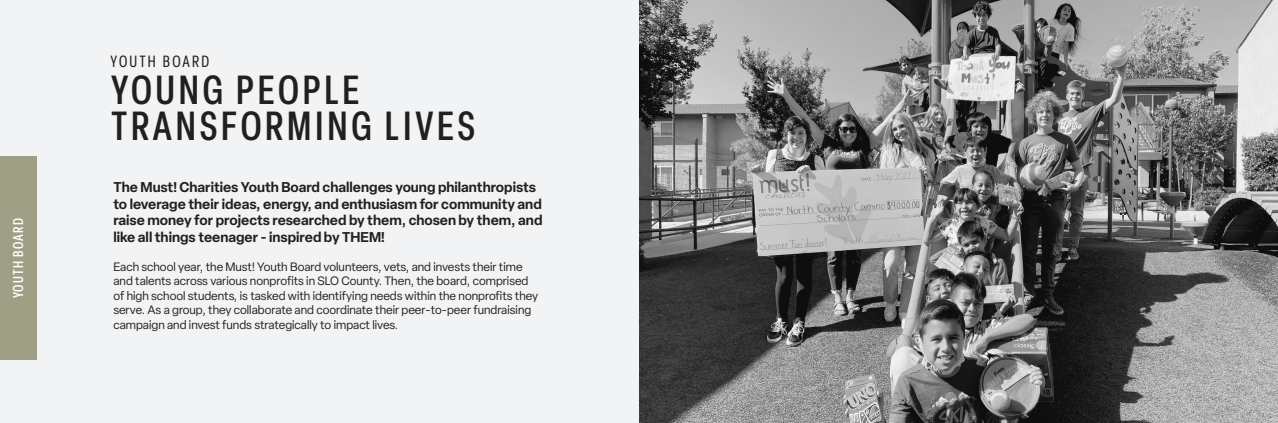
<style>
.page{position:relative;width:1278px;height:423px;background:#f2f3f4}
.page>*{position:absolute;margin:0;border:0;box-sizing:border-box;transform-origin:0 0}
.t1{font:500 condensed 40px/36px "Elza";letter-spacing:.095em;color:#231f20}
.t2{font:condensed 16px "Elza";letter-spacing:.14em;color:#231f20}
.t3{font:600 14px/16.8px "Elza";color:#231f20}
.t4{font:500 condensed 14px "Elza";letter-spacing:.09em;color:#fff}
.t5{font:12px/14.4px "Elza";color:#231f20}
</style>
<div class="page">
<img style="left:639px;top:0;width:639px;height:423px">
<div style="left:0;top:157px;width:37px;height:203px;background:#9e9f84"></div>
<p class="t4" style="left:9px;top:298px;width:82px;rotate:-90deg">YOUTH BOARD</p>
<h2 class="t2" style="left:111px;top:51px;width:100px">YOUTH BOARD</h2>
<h1 class="t1" style="left:111px;top:71px;width:366px">YOUNG PEOPLE<br>TRANSFORMING LIVES</h1>
<p class="t3" style="left:113px;top:178px;width:431px">The Must! Charities Youth Board challenges young philanthropists to leverage their ideas, energy, and enthusiasm for community and raise money for projects researched by them, chosen by them, and like all things teenager - inspired by THEM!</p>
<p class="t5" style="left:113px;top:260px;width:426px">Each school year, the Must! Youth Board volunteers, vets, and invests their time and talents across various nonprofits in SLO County. Then, the board, comprised of high school students, is tasked with identifying needs within the nonprofits they serve. As a group, they collaborate and coordinate their peer-to-peer fundraising campaign and invest funds strategically to impact lives.</p>
</div>
